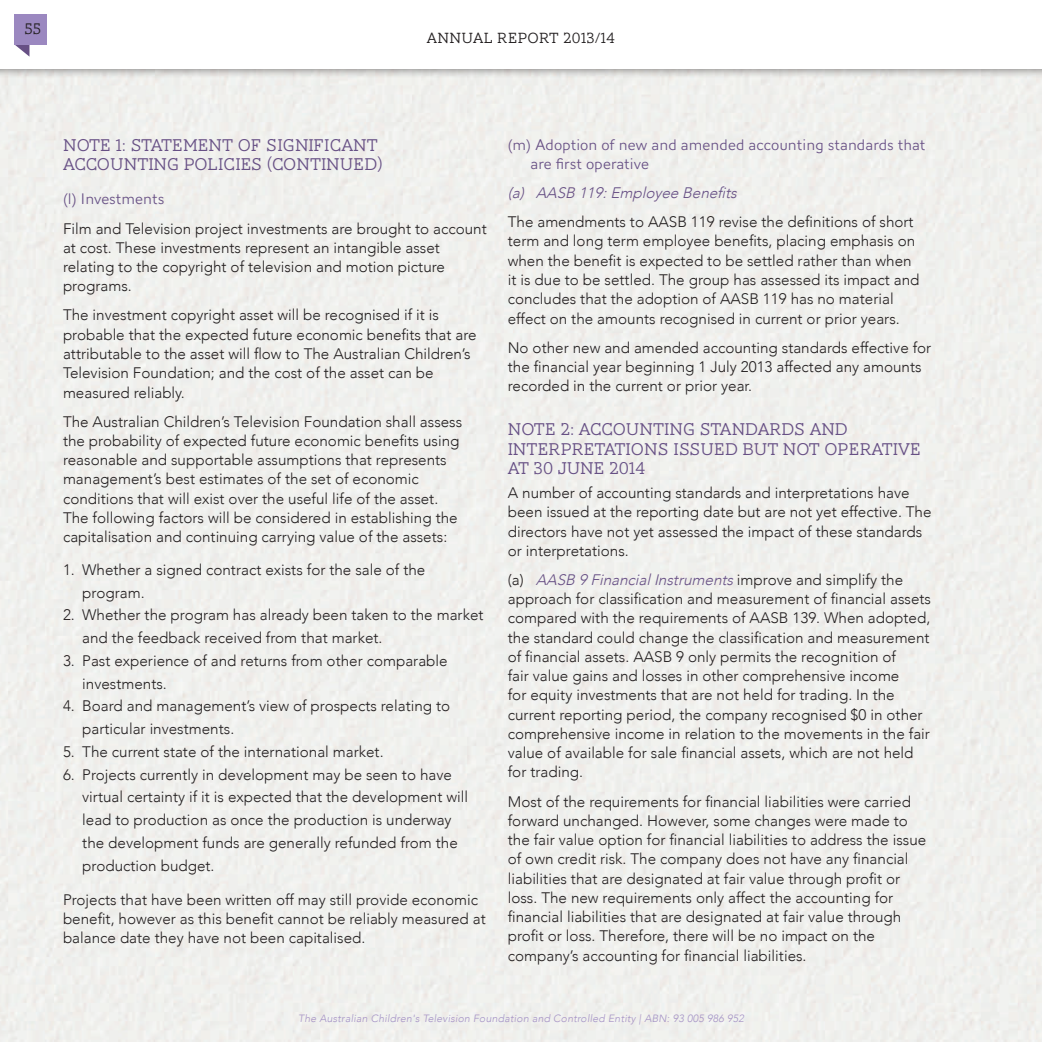
<style>
.page{position:relative;width:1042px;height:1042px;background:#fff}
.page>*{position:absolute;margin:0;border:0;box-sizing:border-box;transform-origin:0 0}
.t1{font:300 17.5px/19.2px "AW Conqueror Slab";color:#675085}
.t2{font:300 15.75px/19.2px "AW Conqueror Sans";color:#675085}
.t3{font:300 15.75px "AW Conqueror Slab";color:#231f20}
.t4{font:300 15.22px/19.2px "Avenir";color:#231f20}
.t5{font:italic 300 15.22px "Avenir";color:#675085}
.t6{font:300 15.22px "AW Conqueror Slab";letter-spacing:.02em;color:#231f20}
.t7{font:italic 300 10.5px "Avenir";letter-spacing:.02em;color:#a492c5}
.s1{font-style:italic;color:#675085}
</style>
<div class="page">
<div style="left:0;top:0;width:1042px;height:79px;background:#231f20;opacity:.75"></div>
<div style="left:0;top:0;width:1042px;height:68px;background:#fff"></div>
<svg style="left:14px;top:44px;width:15px;height:12px"></svg>
<div style="left:14px;top:14px;width:33px;height:30px;background:#9b88c0"></div>
<p class="t3" style="left:24px;top:21px;width:18px">55</p>
<p class="t6" style="left:427px;top:30px;width:190px">ANNUAL REPORT 2013/14</p>
<p class="t6" style="left:587px;top:30px;width:30px">2 3</p>
<p class="t1" style="left:63px;top:136px;width:321px">NOTE 1: STATEMENT OF SIGNIFICANT<br>ACCOUNTING POLICIES (CONTINUED)</p>
<p class="t2" style="left:63px;top:189px;width:103px">(l) Investments</p>
<p class="t4" style="left:63px;top:219px;width:425px">Film and Television project investments are brought to account at cost. These investments represent an intangible asset relating to the copyright of television and motion picture programs.</p>
<p class="t4" style="left:63px;top:306px;width:415px">The investment copyright asset will be recognised if it is probable that the expected future economic benefits that are attributable to the asset will flow to The Australian Children’s Television Foundation; and the cost of the asset can be measured reliably.</p>
<p class="t4" style="left:63px;top:412px;width:401px">The Australian Children’s Television Foundation shall assess the probability of expected future economic benefits using reasonable and supportable assumptions that represents management’s best estimates of the set of economic conditions that will exist over the useful life of the asset.<br>The following factors will be considered in establishing the capitalisation and continuing carrying value of the assets:</p>
<p class="t4" style="left:82px;top:558px;width:345px;line-height:22.8px;text-indent:-19px">1. Whether a signed contract exists for the sale of the program.</p>
<p class="t4" style="left:82px;top:604px;width:403px;line-height:22.8px;text-indent:-19px">2. Whether the program has already been taken to the market and the feedback received from that market.</p>
<p class="t4" style="left:82px;top:649px;width:367px;line-height:22.8px;text-indent:-19px">3. Past experience of and returns from other comparable investments.</p>
<p class="t4" style="left:82px;top:695px;width:369px;line-height:22.8px;text-indent:-19px">4. Board and management’s view of prospects relating to particular investments.</p>
<p class="t4" style="left:63px;top:742px;width:322px">5. The current state of the international market.</p>
<p class="t4" style="left:82px;top:763px;width:387px;line-height:22.8px;text-indent:-19px">6. Projects currently in development may be seen to have virtual certainty if it is expected that the development will lead to production as once the production is underway the development funds are generally refunded from the production budget.</p>
<p class="t4" style="left:63px;top:890px;width:424px">Projects that have been written off may still provide economic benefit, however as this benefit cannot be reliably measured at balance date they have not been capitalised.</p>
<p class="t2" style="left:530px;top:135px;width:397px;text-indent:-23px">(m) Adoption of new and amended accounting standards that are first operative</p>
<p class="t5" style="left:508px;top:184px;width:232px">(a) AASB 119: Employee Benefits</p>
<p class="t4" style="left:508px;top:212px;width:413px">The amendments to AASB 119 revise the definitions of short term and long term employee benefits, placing emphasis on when the benefit is expected to be settled rather than when it is due to be settled. The group has assessed its impact and concludes that the adoption of AASB 119 has no material effect on the amounts recognised in current or prior years.</p>
<p class="t4" style="left:508px;top:338px;width:425px">No other new and amended accounting standards effective for the financial year beginning 1 July 2013 affected any amounts recorded in the current or prior year.</p>
<p class="t1" style="left:508px;top:420px;width:415px">NOTE 2: ACCOUNTING STANDARDS AND<br>INTERPRETATIONS ISSUED BUT NOT OPERATIVE<br>AT 30 JUNE 2014</p>
<p class="t4" style="left:508px;top:483px;width:425px">A number of accounting standards and interpretations have been issued at the reporting date but are not yet effective. The directors have not yet assessed the impact of these standards or interpretations.</p>
<p class="t4" style="left:508px;top:570px;width:425px">(a) <span class="s1">AASB 9 Financial Instruments</span> improve and simplify the approach for classification and measurement of financial assets compared with the requirements of AASB 139. When adopted, the standard could change the classification and measurement of financial assets. AASB 9 only permits the recognition of<br>fair value gains and losses in other comprehensive income<br>for equity investments that are not held for trading. In the current reporting period, the company recognised $0 in other comprehensive income in relation to the movements in the fair value of available for sale financial assets, which are not held for trading.</p>
<p class="t4" style="left:508px;top:792px;width:420px">Most of the requirements for financial liabilities were carried forward unchanged. However, some changes were made to the fair value option for financial liabilities to address the issue of own credit risk. The company does not have any financial liabilities that are designated at fair value through profit or loss. The new requirements only affect the accounting for financial liabilities that are designated at fair value through profit or loss. Therefore, there will be no impact on the company’s accounting for financial liabilities.</p>
<p class="t7" style="left:298px;top:1012px;width:447px">The Australian Children's Television Foundation and Controlled Entity | ABN: 93 005 986 952</p>
</div>
